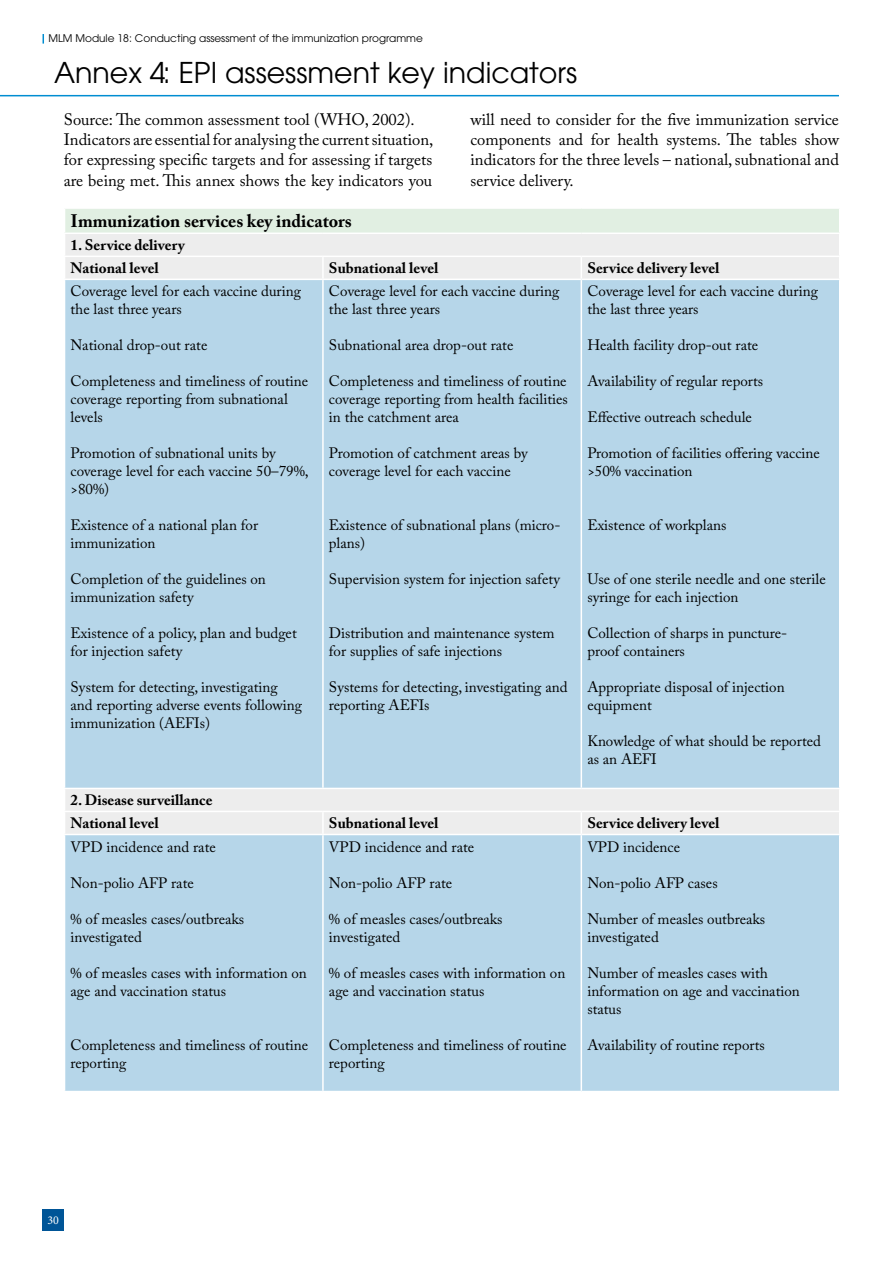
<style>
.page{position:relative;width:893px;height:1263px;background:#fff}
.page>*{position:absolute;margin:0;border:0;box-sizing:border-box;transform-origin:0 0}
.t1{font:28.5px "ITC Avant Garde Pro";color:#000}
.t2{font:700 18px "Adobe Caslon Pro";color:#000}
.t3{font:16.5px/20.2px "Adobe Caslon Pro";color:#000}
.t4{font:15px/18px "Adobe Caslon Pro";color:#000}
.t5{font:700 15px/23px "Adobe Caslon Pro";color:#000}
.t6{font:12px "Minion Pro";color:#fff}
.t7{font:10.5px "ITC Avant Garde Pro";color:#000}
</style>
<div class="page">
<div style="left:43px;top:1210px;width:21px;height:21px;background:#005597"></div>
<hr style="left:0;top:95px;width:839px;height:1px;background:#008dd1">
<div style="left:65px;top:208px;width:775px;height:25px;background:#e1efe2"></div>
<div style="left:65px;top:234px;width:774px;height:45px;background:#ededed"></div>
<div style="left:65px;top:280px;width:774px;height:811px;background:#b6d6e9"></div>
<hr style="left:64px;top:207px;width:259px;height:2px;background:#fff">
<hr style="left:323px;top:207px;width:258px;height:2px;background:#fff">
<hr style="left:581px;top:207px;width:259px;height:2px;background:#fff">
<hr style="left:64px;top:256px;width:259px;height:1px;background:#fff">
<hr style="left:323px;top:256px;width:258px;height:1px;background:#fff">
<hr style="left:322px;top:257px;width:2px;height:22px;background:#fff">
<hr style="left:581px;top:256px;width:259px;height:1px;background:#fff">
<svg style="left:581px;top:257px;width:1px;height:22px"></svg>
<svg style="left:839px;top:209px;width:1px;height:24px"></svg>
<hr style="left:322px;top:280px;width:2px;height:508px;background:#fff">
<hr style="left:581px;top:280px;width:1px;height:508px;background:#fff">
<hr style="left:64px;top:788px;width:259px;height:1px;background:#fff">
<hr style="left:323px;top:788px;width:258px;height:1px;background:#fff">
<hr style="left:581px;top:788px;width:259px;height:1px;background:#fff">
<hr style="left:64px;top:811px;width:259px;height:1px;background:#fff">
<hr style="left:323px;top:811px;width:258px;height:1px;background:#fff">
<hr style="left:322px;top:812px;width:2px;height:22px;background:#fff">
<hr style="left:581px;top:811px;width:259px;height:1px;background:#fff">
<svg style="left:581px;top:812px;width:1px;height:22px"></svg>
<hr style="left:64px;top:834px;width:259px;height:1px;background:#fff">
<hr style="left:323px;top:834px;width:258px;height:1px;background:#fff">
<hr style="left:322px;top:835px;width:2px;height:256px;background:#fff">
<hr style="left:581px;top:834px;width:259px;height:1px;background:#fff">
<hr style="left:581px;top:835px;width:1px;height:256px;background:#fff">
<p class="t7" style="left:48px;top:31px;width:376px">MLM Module 18: Conducting assessment of the immunization programme</p>
<h1 class="t1" style="left:54px;top:55px;width:525px">Annex 4: EPI assessment key indicators</h1>
<p class="t3" style="left:64px;top:109px;width:371px">Source: The common assessment tool (WHO, 2002).<br>Indicators are essential for analysing the current situation, for expressing specific targets and for assessing if targets are being met. This annex shows the key indicators you</p>
<p class="t3" style="left:470px;top:109px;width:370px;text-align:justify">will need to consider for the five immunization service components and for health systems. The tables show indicators for the three levels – national, subnational and service delivery.</p>
<p class="t2" style="left:71px;top:211px;width:283px">Immunization services key indicators</p>
<p class="t5" style="left:71px;top:234px;width:116px">1. Service delivery<br>National level</p>
<p class="t5" style="left:329px;top:257px;width:111px">Subnational level</p>
<p class="t5" style="left:587px;top:257px;width:134px">Service delivery level</p>
<p class="t4" style="left:71px;top:282px;width:232px">Coverage level for each vaccine during the last three years</p>
<p class="t4" style="left:71px;top:336px;width:138px">National drop-out rate</p>
<p class="t4" style="left:71px;top:372px;width:239px">Completeness and timeliness of routine coverage reporting from subnational levels</p>
<p class="t4" style="left:71px;top:444px;width:240px">Promotion of subnational units by coverage level for each vaccine 50–79%, &gt;80%)</p>
<p class="t4" style="left:71px;top:516px;width:189px">Existence of a national plan for immunization</p>
<p class="t4" style="left:71px;top:570px;width:197px">Completion of the guidelines on immunization safety</p>
<p class="t4" style="left:71px;top:624px;width:228px">Existence of a policy, plan and budget for injection safety</p>
<p class="t4" style="left:71px;top:678px;width:233px">System for detecting, investigating and reporting adverse events following immunization (AEFIs)</p>
<p class="t5" style="left:71px;top:789px;width:144px">2. Disease surveillance<br>National level</p>
<p class="t4" style="left:71px;top:837px;width:147px">VPD incidence and rate</p>
<p class="t4" style="left:71px;top:873px;width:125px">Non-polio AFP rate</p>
<p class="t4" style="left:71px;top:909px;width:175px">% of measles cases/outbreaks investigated</p>
<p class="t4" style="left:71px;top:963px;width:238px">% of measles cases with information on age and vaccination status</p>
<p class="t4" style="left:71px;top:1035px;width:239px">Completeness and timeliness of routine reporting</p>
<p class="t4" style="left:329px;top:282px;width:232px">Coverage level for each vaccine during the last three years</p>
<p class="t4" style="left:329px;top:336px;width:186px">Subnational area drop-out rate</p>
<p class="t4" style="left:329px;top:372px;width:241px;text-align:justify">Completeness and timeliness of routine coverage reporting from health facilities in the catchment area</p>
<p class="t4" style="left:329px;top:444px;width:200px">Promotion of catchment areas by coverage level for each vaccine</p>
<p class="t4" style="left:329px;top:516px;width:233px">Existence of subnational plans (micro&shy;plans)</p>
<p class="t4" style="left:329px;top:570px;width:233px">Supervision system for injection safety</p>
<p class="t4" style="left:329px;top:624px;width:227px">Distribution and maintenance system for supplies of safe injections</p>
<p class="t4" style="left:329px;top:678px;width:240px">Systems for detecting, investigating and reporting AEFIs</p>
<p class="t4" style="left:587px;top:282px;width:232px">Coverage level for each vaccine during the last three years</p>
<p class="t4" style="left:587px;top:336px;width:172px">Health facility drop-out rate</p>
<p class="t4" style="left:587px;top:372px;width:177px">Availability of regular reports</p>
<p class="t4" style="left:587px;top:408px;width:166px">Effective outreach schedule</p>
<p class="t4" style="left:587px;top:444px;width:234px">Promotion of facilities offering vaccine &gt;50% vaccination</p>
<p class="t4" style="left:587px;top:516px;width:141px">Existence of workplans</p>
<p class="t4" style="left:587px;top:570px;width:240px">Use of one sterile needle and one sterile syringe for each injection</p>
<p class="t4" style="left:587px;top:624px;width:201px">Collection of sharps in puncture&shy;proof containers</p>
<p class="t4" style="left:587px;top:678px;width:199px">Appropriate disposal of injection equipment</p>
<p class="t4" style="left:587px;top:732px;width:235px">Knowledge of what should be reported as an AEFI</p>
<p class="t5" style="left:329px;top:812px;width:111px">Subnational level</p>
<p class="t5" style="left:587px;top:812px;width:134px">Service delivery level</p>
<p class="t4" style="left:329px;top:837px;width:147px">VPD incidence and rate</p>
<p class="t4" style="left:329px;top:873px;width:125px">Non-polio AFP rate</p>
<p class="t4" style="left:329px;top:909px;width:175px">% of measles cases/outbreaks investigated</p>
<p class="t4" style="left:329px;top:963px;width:238px">% of measles cases with information on age and vaccination status</p>
<p class="t4" style="left:329px;top:1035px;width:239px">Completeness and timeliness of routine reporting</p>
<p class="t4" style="left:587px;top:837px;width:94px">VPD incidence</p>
<p class="t4" style="left:587px;top:873px;width:132px">Non-polio AFP cases</p>
<p class="t4" style="left:587px;top:909px;width:179px">Number of measles outbreaks investigated</p>
<p class="t4" style="left:587px;top:963px;width:214px">Number of measles cases with information on age and vaccination status</p>
<p class="t4" style="left:587px;top:1035px;width:179px">Availability of routine reports</p>
<p class="t6" style="left:47px;top:1212px;width:13px">30</p>
</div>
